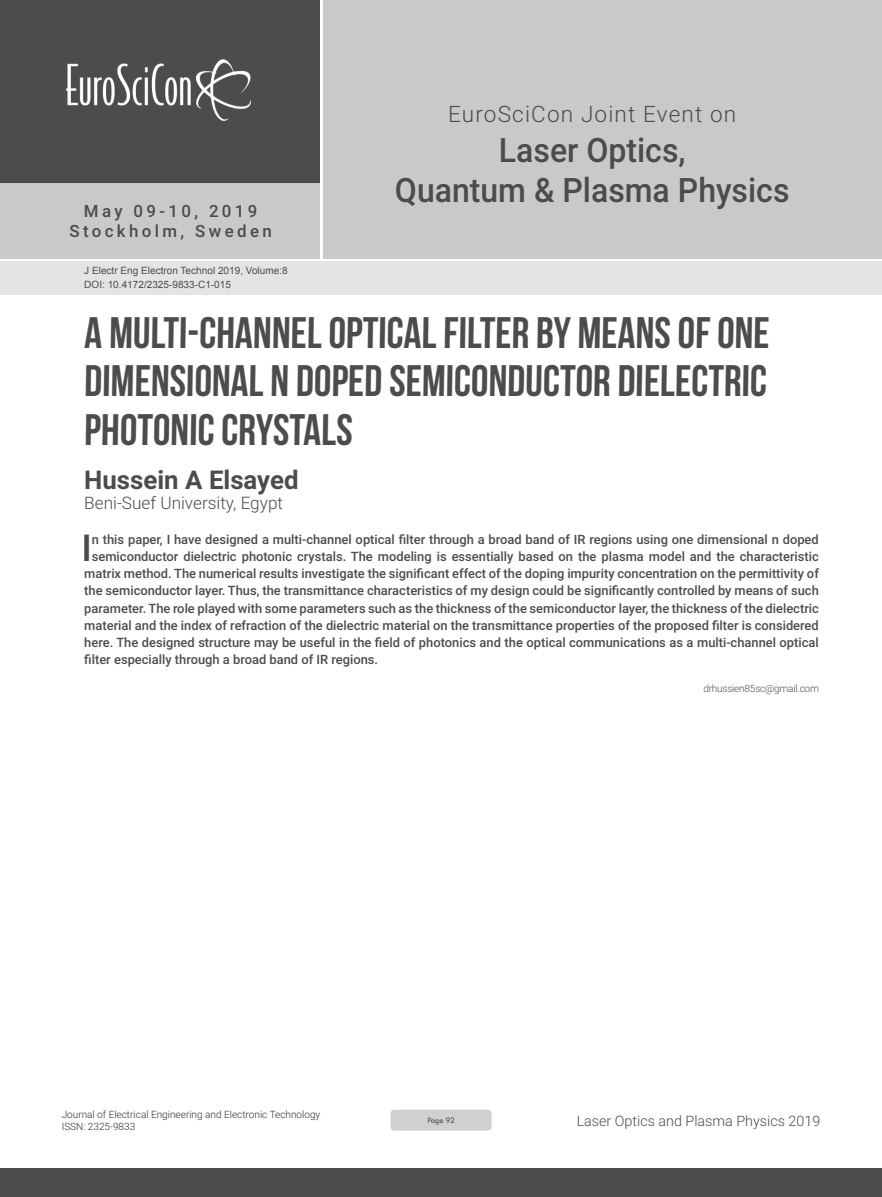
<style>
.page{position:relative;width:882px;height:1197px;background:#fff}
.page>*{position:absolute;margin:0;border:0;box-sizing:border-box;transform-origin:0 0}
.t1{font:44.1px/48.5px "Bebas Neue";color:#4b4c4d;text-align:justify}
.Abstract{font:500 37.1px "Roboto";color:#4b4c4d}
.t2{font:500 33.6px/40.4px "Roboto";color:#4b4c4d;text-align:center;scale:.95 1}
.t3{font:700 25.9px "Roboto";color:#4b4c4d}
.t4{font:300 22.57px "Roboto";letter-spacing:.05em;color:#4b4c4d}
.t5{font:300 17.15px "Roboto";color:#4b4c4d}
.t6{font:500 16.8px/20.3px "Roboto";letter-spacing:.2em;color:#4b4c4d;text-align:center}
.t7{font:300 14.35px "Roboto";color:#4b4c4d}
.Abstract-2{font:500 12.95px "Roboto";color:#4b4c4d}
.t8{font:300 9.97px/12.1px "Roboto";color:#312f30}
.t9{font:9.97px "Arial";color:#4b4c4d}
.Biography{font:300 9.97px "Roboto";letter-spacing:-.02em;color:#4b4c4d}
.t10{font:8.58px "Tw Cen";letter-spacing:-.02em;color:#4b4c4d;scale:.95 1}
</style>
<div class="page">
<div style="left:0;top:0;width:319px;height:183px;background:#4b4c4d"></div>
<div style="left:1px;top:183px;width:319px;height:76px;background:#c9c9c9"></div>
<div style="left:323px;top:0;width:559px;height:259px;background:#c9c9c9"></div>
<img style="left:66px;top:59px;width:185px;height:62px">
<div style="left:0;top:1168px;width:882px;height:29px;background:#4b4c4d"></div>
<div style="left:1px;top:261px;width:881px;height:33px;background:#e4e4e4"></div>
<div style="left:390px;top:1110px;width:102px;height:21px;background:#cfd0d2;border-radius:4px"></div>
<p class="t6" style="left:70px;top:200px;width:204px">May 09-10, 2019<br>Stockholm, Sweden</p>
<p class="t9" style="left:84px;top:264px;width:205px">J Electr Eng Electron Technol 2019, Volume:8</p>
<p class="t9" style="left:84px;top:278px;width:148px">DOI: 10.4172/2325-9833-C1-015</p>
<h3 class="t4" style="left:448px;top:98px;width:290px">EuroSciCon Joint Event on</h3>
<h3 class="t2" style="left:395px;top:128px;width:417px">Laser Optics,<br>Quantum &amp; Plasma Physics</h3>
<p class="t1" style="left:84px;top:308px;width:688px">A MULTI-CHANNEL OPTICAL FILTER BY MEANS OF ONE DIMENSIONAL N DOPED SEMICONDUCTOR DIELECTRIC PHOTONIC CRYSTALS</p>
<p class="t3" style="left:84px;top:461px;width:216px">Hussein A Elsayed</p>
<p class="t5" style="left:84px;top:491px;width:200px">Beni-Suef University, Egypt</p>
<p class="Abstract" style="left:81px;top:522px;width:12px">I</p>
<p class="Abstract-2" style="left:92px;top:530px;width:729px">n this paper, I have designed a multi-channel optical filter through a broad band of IR regions using one dimensional n doped</p>
<p class="Abstract-2" style="left:92px;top:547px;width:729px">semiconductor dielectric photonic crystals. The modeling is essentially based on the plasma model and the characteristic</p>
<p class="Abstract-2" style="left:84px;top:565px;width:736px">matrix method. The numerical results investigate the significant effect of the doping impurity concentration on the permittivity of</p>
<p class="Abstract-2" style="left:84px;top:582px;width:736px">the semiconductor layer. Thus, the transmittance characteristics of my design could be significantly controlled by means of such</p>
<p class="Abstract-2" style="left:84px;top:599px;width:736px">parameter. The role played with some parameters such as the thickness of the semiconductor layer, the thickness of the dielectric</p>
<p class="Abstract-2" style="left:84px;top:616px;width:736px">material and the index of refraction of the dielectric material on the transmittance properties of the proposed filter is considered</p>
<p class="Abstract-2" style="left:84px;top:633px;width:736px">here. The designed structure may be useful in the field of photonics and the optical communications as a multi-channel optical</p>
<p class="Abstract-2" style="left:84px;top:651px;width:295px">filter especially through a broad band of IR regions.</p>
<p class="Biography" style="left:703px;top:681px;width:117px">drhussien85sc@gmail.com</p>
<p class="t8" style="left:62px;top:1108px;width:260px">Journal of Electrical Engineering and Electronic Technology<br>ISSN: 2325-9833</p>
<p class="t7" style="left:577px;top:1110px;width:245px">Laser Optics and Plasma Physics 2019</p>
<p class="t10" style="left:427px;top:1115px;width:30px">Page 92</p>
</div>
